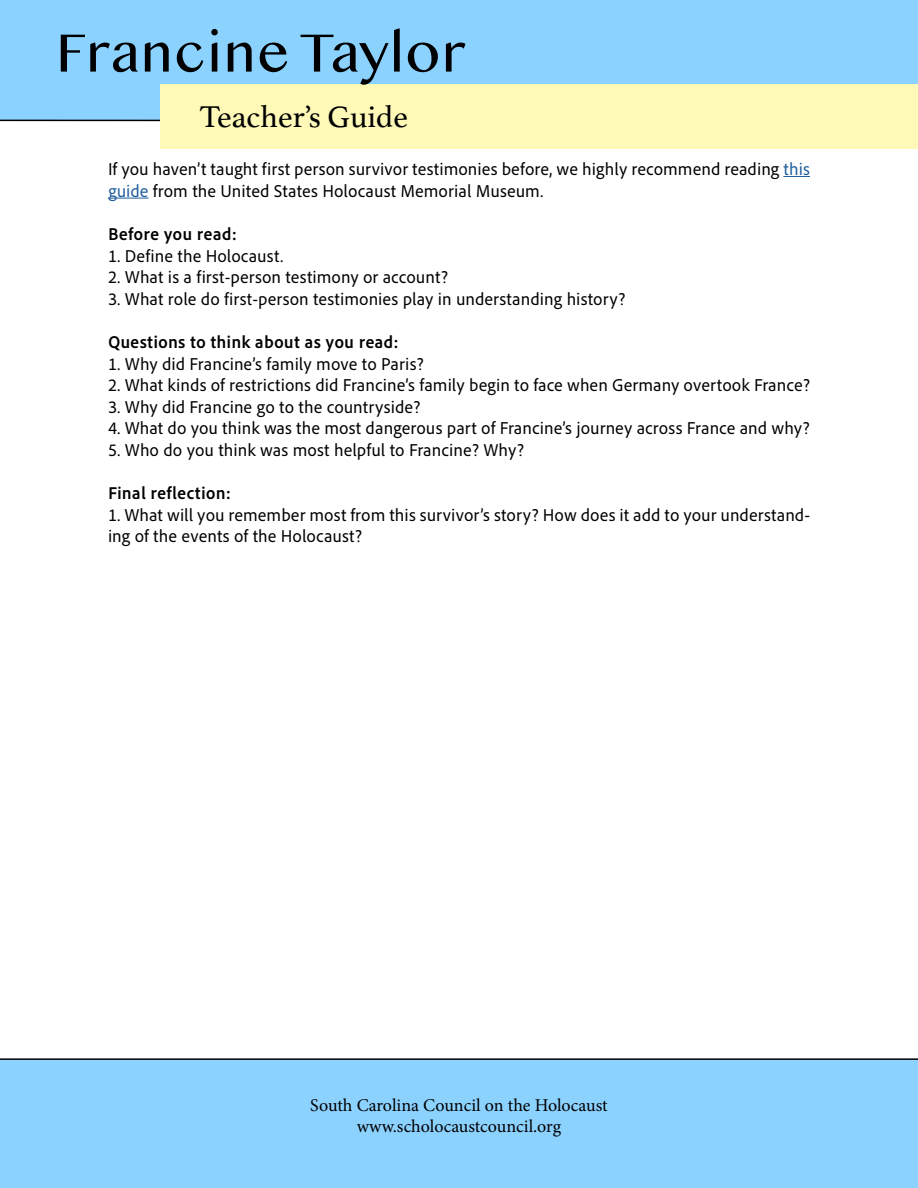
<style>
.page{position:relative;width:918px;height:1188px;background:#fff}
.page>*{position:absolute;margin:0;border:0;box-sizing:border-box;transform-origin:0 0}
.t1{font:57px "Lao MN";color:#000}
.t2{font:31.5px "Athelas";color:#000}
.t3{font:18px/21.6px "Adobe Clean UX";color:#000}
.t4{font:700 18px "Adobe Clean UX";color:#000}
.t5{font:18px/21.6px "Minion Pro";letter-spacing:-.005em;color:#000;text-align:center}
.s1{color:#215e9e}
</style>
<div class="page">
<div style="left:0;top:0;width:918px;height:122px;background:#8cd2ff"></div>
<div style="left:161px;top:84px;width:757px;height:65px;background:#fff9b8"></div>
<svg style="left:783px;top:176px;width:27px;height:1px"></svg>
<hr style="left:108px;top:198px;width:41px;height:1px;background:#215e9e">
<div style="left:0;top:1058px;width:918px;height:130px;background:#8cd2ff"></div>
<h1 class="t1" style="left:56px;top:19px;width:411px">Francine Taylor</h1>
<h2 class="t2" style="left:200px;top:92px;width:210px">Teacher’s Guide</h2>
<p class="t3" style="left:108px;top:158px;width:704px">If you haven’t taught first person survivor testimonies before, we highly recommend reading <span class="s1">this guide</span> from the United States Holocaust Memorial Museum.</p>
<p class="t4" style="left:108px;top:222px;width:131px">Before you read:</p>
<p class="t3" style="left:108px;top:244px;width:177px">1. Define the Holocaust.</p>
<p class="t3" style="left:108px;top:266px;width:342px">2. What is a first-person testimony or account?</p>
<p class="t3" style="left:108px;top:287px;width:519px">3. What role do first-person testimonies play in understanding history?</p>
<p class="t4" style="left:108px;top:330px;width:292px">Questions to think about as you read:</p>
<p class="t3" style="left:108px;top:352px;width:317px">1. Why did Francine’s family move to Paris?</p>
<p class="t3" style="left:108px;top:374px;width:704px">2. What kinds of restrictions did Francine’s family begin to face when Germany overtook France?</p>
<p class="t3" style="left:108px;top:395px;width:314px">3. Why did Francine go to the countryside?</p>
<p class="t3" style="left:108px;top:417px;width:703px">4. What do you think was the most dangerous part of Francine’s journey across France and why?</p>
<p class="t3" style="left:108px;top:439px;width:418px">5. Who do you think was most helpful to Francine? Why?</p>
<p class="t4" style="left:108px;top:482px;width:125px">Final reflection:</p>
<p class="t3" style="left:108px;top:503px;width:704px">1. What will you remember most from this survivor’s story? How does it add to your understand&shy;ing of the events of the Holocaust?</p>
<p class="t5" style="left:310px;top:1094px;width:299px">South Carolina Council on the Holocaust www.scholocaustcouncil.org</p>
</div>
